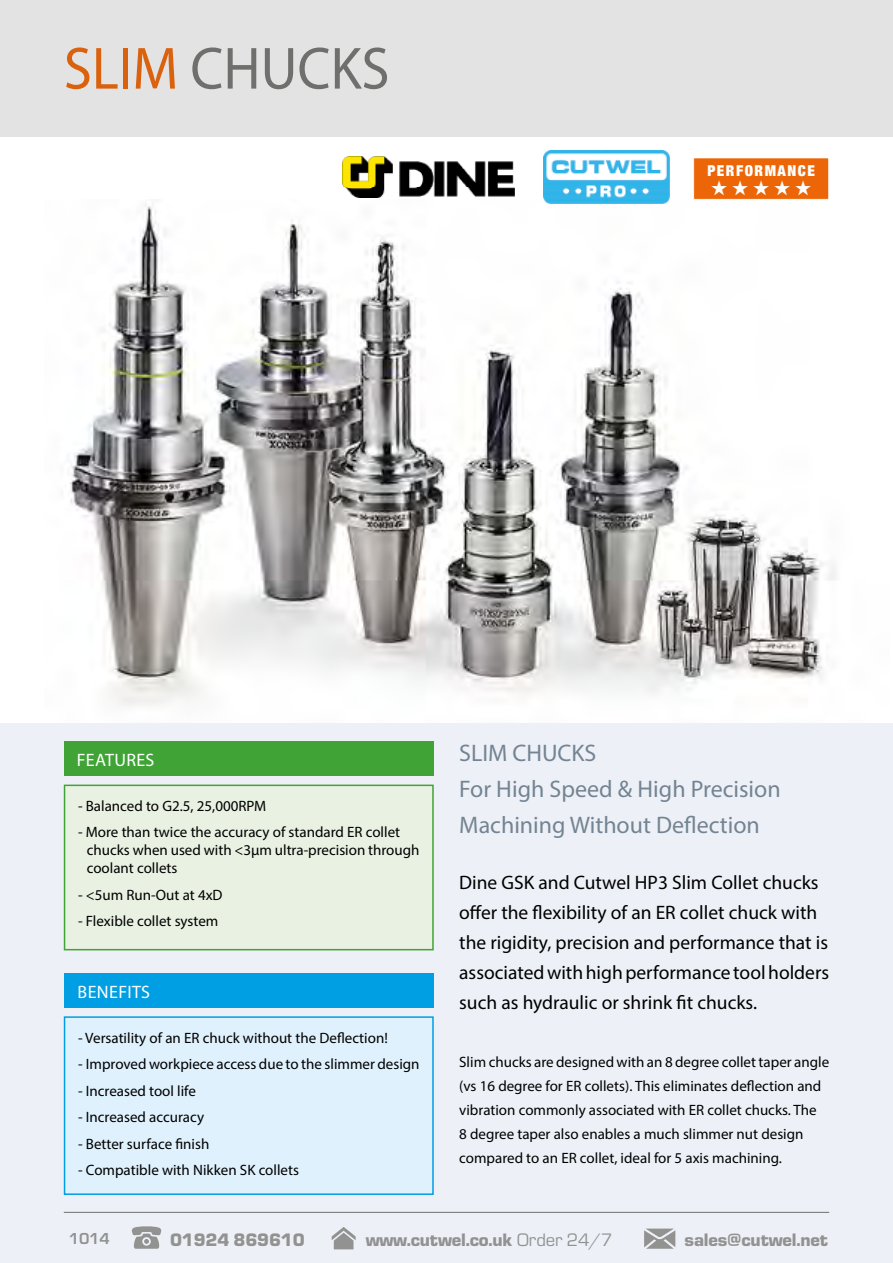
<style>
.page{position:relative;width:893px;height:1263px;background:#edf1f7}
.page>*{position:absolute;margin:0;border:0;box-sizing:border-box;transform-origin:0 0}
.t1{font:60px "Myriad Pro";color:#6f6f6e;scale:.95 1}
.t2{font:24px/36px "Myriad Pro";color:#748493}
.t3{font:20.7px "Zapf Dingbats ITC";color:#fff}
.t4{font:19.5px/30px "Myriad Pro";color:#000}
.t5{font:900 18.75px "Eurostile";letter-spacing:-.01em;color:#929291}
.t6{font:18px "Myriad Pro";letter-spacing:.02em;color:#fff}
.t7{font:700 16.5px "Eurostile";color:#929291}
.t8{font:15px/24px "Myriad Pro";color:#000}
.t9{font:900 condensed 15px "Helvetica Neue";letter-spacing:.1em;color:#fff}
.s1{color:#da610e}
.s2{font-weight:400}
</style>
<div class="page">
<svg style="left:644px;top:1228px;width:31px;height:21px"></svg>
<svg style="left:332px;top:1227px;width:24px;height:22px"></svg>
<svg style="left:132px;top:1226px;width:30px;height:23px"></svg>
<div style="left:0;top:136px;width:893px;height:587px;background:#fff"></div>
<img style="left:70px;top:203px;width:766px;height:503px">
<div style="left:0;top:0;width:893px;height:136px;background:#e3e3e3"></div>
<div style="left:64px;top:742px;width:370px;height:34px;background:#3fa435"></div>
<div style="left:65px;top:785px;width:368px;height:165px;background:#e9f1e2"></div>
<div style="left:64px;top:784px;width:370px;height:166px;border:2px solid #3fa435"></div>
<div style="left:65px;top:974px;width:369px;height:34px;background:#009ee3"></div>
<div style="left:65px;top:1017px;width:368px;height:177px;background:#dff1fd"></div>
<div style="left:64px;top:1016px;width:370px;height:179px;border:2px solid #009ee3"></div>
<img style="left:343px;top:156px;width:171px;height:42px">
<div style="left:694px;top:158px;width:135px;height:41px;background:#ec6607"></div>
<div style="left:693px;top:157px;width:136px;height:43px;border:1px solid #fff"></div>
<img style="left:544px;top:151px;width:125px;height:52px">
<hr style="left:64px;top:1212px;width:765px;height:1px;background:#6f6f6e">
<h1 class="t1" style="left:64px;top:31px;width:344px"><span class="s1">SLIM</span> CHUCKS</h1>
<p class="t9" style="left:707px;top:158px;width:109px">PERFORMANCE</p>
<h3 class="t3" style="left:711px;top:178px;width:102px">★★★★★</h3>
<p class="t6" style="left:77px;top:749px;width:79px">FEATURES</p>
<p class="t8" style="left:78px;top:793px;width:190px">- Balanced to G2.5, 25,000RPM</p>
<p class="t8" style="left:87px;top:823px;width:334px;line-height:18px;text-indent:-9px">- More than twice the accuracy of standard ER collet chucks when used with &lt;3μm ultra-precision through coolant collets</p>
<p class="t8" style="left:78px;top:882px;width:146px">- &lt;5um Run-Out at 4xD</p>
<p class="t8" style="left:78px;top:909px;width:142px">- Flexible collet system</p>
<p class="t6" style="left:78px;top:981px;width:74px">BENEFITS</p>
<p class="t8" style="left:78px;top:1025px;width:311px">- Versatility of an ER chuck without the Deflection!</p>
<p class="t8" style="left:78px;top:1052px;width:343px">- Improved workpiece access due to the slimmer design</p>
<p class="t8" style="left:78px;top:1078px;width:119px">- Increased tool life</p>
<p class="t8" style="left:78px;top:1105px;width:128px">- Increased accuracy</p>
<p class="t8" style="left:78px;top:1131px;width:133px">- Better surface finish</p>
<p class="t8" style="left:78px;top:1158px;width:222px">- Compatible with Nikken SK collets</p>
<h2 class="t2" style="left:459px;top:735px;width:323px">SLIM CHUCKS<br>For High Speed &amp; High Precision<br>Machining Without Deflection</h2>
<h3 class="t4" style="left:459px;top:867px;width:371px">Dine GSK and Cutwel HP3 Slim Collet chucks offer the flexibility of an ER collet chuck with the rigidity, precision and performance that is associated with high performance tool holders such as hydraulic or shrink fit chucks.</h3>
<p class="t8" style="left:459px;top:1049px;width:371px">Slim chucks are designed with an 8 degree collet taper angle (vs 16 degree for ER collets). This eliminates deflection and vibration commonly associated with ER collet chucks. The<br>8 degree taper also enables a much slimmer nut design compared to an ER collet, ideal for 5 axis machining.</p>
<p class="t7" style="left:69px;top:1227px;width:42px">1014</p>
<p class="t5" style="left:170px;top:1226px;width:136px">01924 869610</p>
<p class="t5" style="left:366px;top:1226px;width:249px">www.cutwel.co.uk <span class="s2">Order 24/7</span></p>
<p class="t5" style="left:685px;top:1226px;width:145px">sales@cutwel.net</p>
</div>
